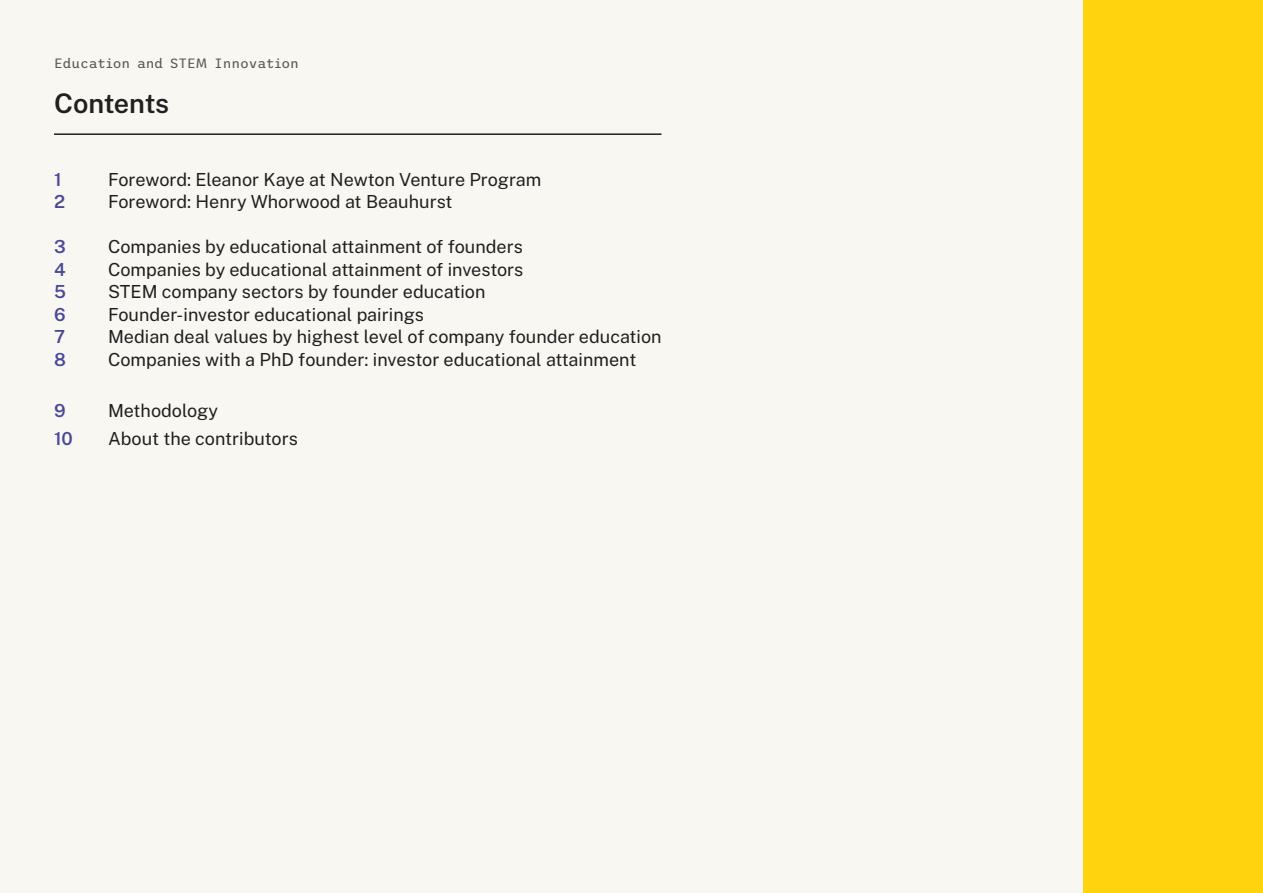
<style>
.page{position:relative;width:1263px;height:893px;background:#f9f7f2}
.page>*{position:absolute;margin:0;border:0;box-sizing:border-box;transform-origin:0 0}
.t1{font:600 27px "Public Sans";letter-spacing:-.015em;color:#202020}
.t2{font:18px "Public Sans";color:#202020}
.t3{font:600 18px "Public Sans";color:#4b4897}
.t4{font:13.5px "Trispace";letter-spacing:-.005em;color:#5b5a56}
</style>
<div class="page">
<div style="left:1083px;top:0;width:180px;height:893px;background:#ffd40e"></div>
<hr style="left:54px;top:133px;width:607px;height:2px;background:#202020">
<p class="t4" style="left:54px;top:56px;width:246px">Education and STEM Innovation</p>
<h1 class="t1" style="left:54px;top:90px;width:117px">Contents</h1>
<p class="t3" style="left:54px;top:171px;width:9px">1</p>
<p class="t2" style="left:108px;top:171px;width:435px">Foreword: Eleanor Kaye at Newton Venture Program</p>
<p class="t3" style="left:54px;top:193px;width:13px">2</p>
<p class="t2" style="left:108px;top:193px;width:346px">Foreword: Henry Whorwood at Beauhurst</p>
<p class="t3" style="left:54px;top:238px;width:13px">3</p>
<p class="t2" style="left:108px;top:238px;width:416px">Companies by educational attainment of founders</p>
<p class="t3" style="left:54px;top:261px;width:13px">4</p>
<p class="t2" style="left:108px;top:261px;width:417px">Companies by educational attainment of investors</p>
<p class="t3" style="left:54px;top:283px;width:13px">5</p>
<p class="t2" style="left:108px;top:283px;width:379px">STEM company sectors by founder education</p>
<p class="t3" style="left:54px;top:306px;width:13px">6</p>
<p class="t2" style="left:108px;top:306px;width:317px">Founder-investor educational pairings</p>
<p class="t3" style="left:54px;top:328px;width:13px">7</p>
<p class="t2" style="left:108px;top:328px;width:555px">Median deal values by highest level of company founder education</p>
<p class="t3" style="left:54px;top:351px;width:13px">8</p>
<p class="t2" style="left:108px;top:351px;width:530px">Companies with a PhD founder: investor educational attainment</p>
<p class="t3" style="left:54px;top:402px;width:13px">9</p>
<p class="t2" style="left:108px;top:402px;width:112px">Methodology</p>
<p class="t3" style="left:54px;top:430px;width:20px">10</p>
<p class="t2" style="left:108px;top:430px;width:191px">About the contributors</p>
</div>
